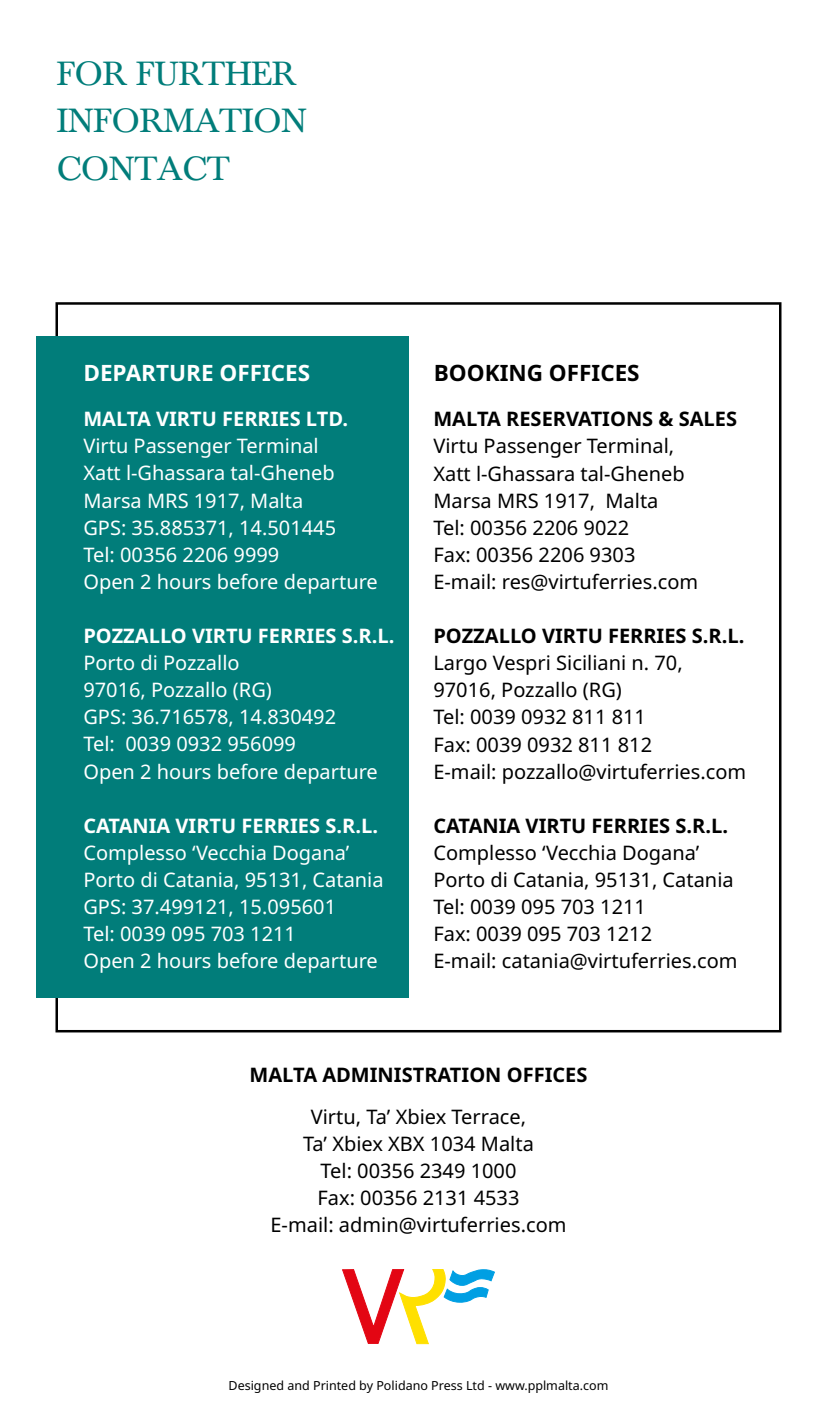
<style>
.page{position:relative;width:837px;height:1418px;background:#fff}
.page>*{position:absolute;margin:0;border:0;box-sizing:border-box;transform-origin:0 0}
.t1{font:35px/47.5px "Baskerville";color:#017d7a}
.t2{font:700 22.5px "Noto Sans";color:#fff}
.t3{font:700 22.5px "Noto Sans";color:#000}
.t4{font:20px/27px "Noto Sans";color:#000}
.t5{font:20px/27px "Noto Sans";color:#fff}
.t6{font:700 20px "Noto Sans";color:#000}
.t7{font:700 20px "Noto Sans";color:#fff}
.t8{font:12.5px "Noto Sans";color:#000}
</style>
<div class="page">
<div style="left:37px;top:337px;width:372px;height:660px;background:#017d7a"></div>
<svg style="left:342px;top:1269px;width:153px;height:75px"></svg>
<h1 class="t1" style="left:57px;top:50px;width:252px">FOR FURTHER<br>INFORMATION<br>CONTACT</h1>
<p class="t2" style="left:83px;top:357px;width:228px">DEPARTURE OFFICES</p>
<p class="t7" style="left:83px;top:405px;width:266px">MALTA VIRTU FERRIES LTD.</p>
<p class="t5" style="left:83px;top:433px;width:296px">Virtu Passenger Terminal<br>Xatt l-Ghassara tal-Gheneb<br>Marsa MRS 1917, Malta<br>GPS: 35.885371, 14.501445<br>Tel: 00356 2206 9999<br>Open 2 hours before departure</p>
<p class="t7" style="left:83px;top:621px;width:312px">POZZALLO VIRTU FERRIES S.R.L.</p>
<p class="t5" style="left:83px;top:650px;width:296px">Porto di Pozzallo<br>97016, Pozzallo (RG)<br>GPS: 36.716578, 14.830492<br>Tel: 0039 0932 956099<br>Open 2 hours before departure</p>
<p class="t7" style="left:83px;top:811px;width:296px">CATANIA VIRTU FERRIES S.R.L.</p>
<p class="t5" style="left:83px;top:839px;width:302px">Complesso ‘Vecchia Dogana’<br>Porto di Catania, 95131, Catania<br>GPS: 37.499121, 15.095601<br>Tel: 0039 095 703 1211<br>Open 2 hours before departure</p>
<p class="t3" style="left:433px;top:357px;width:207px">BOOKING OFFICES</p>
<p class="t6" style="left:433px;top:405px;width:305px">MALTA RESERVATIONS &amp; SALES</p>
<p class="t4" style="left:433px;top:433px;width:266px">Virtu Passenger Terminal,<br>Xatt l-Ghassara tal-Gheneb<br>Marsa MRS 1917, Malta<br>Tel: 00356 2206 9022<br>Fax: 00356 2206 9303<br>E-mail: res@virtuferries.com</p>
<p class="t6" style="left:433px;top:621px;width:312px">POZZALLO VIRTU FERRIES S.R.L.</p>
<p class="t4" style="left:433px;top:650px;width:314px">Largo Vespri Siciliani n. 70,<br>97016, Pozzallo (RG)<br>Tel: 0039 0932 811 811<br>Fax: 0039 0932 811 812<br>E-mail: pozzallo@virtuferries.com</p>
<p class="t6" style="left:433px;top:811px;width:296px">CATANIA VIRTU FERRIES S.R.L.</p>
<p class="t4" style="left:433px;top:839px;width:305px">Complesso ‘Vecchia Dogana’<br>Porto di Catania, 95131, Catania<br>Tel: 0039 095 703 1211<br>Fax: 0039 095 703 1212<br>E-mail: catania@virtuferries.com</p>
<p class="t6" style="left:249px;top:1060px;width:339px">MALTA ADMINISTRATION OFFICES</p>
<p class="t4" style="left:270px;top:1103px;width:297px;text-align:center">Virtu, Ta’ Xbiex Terrace,<br>Ta’ Xbiex XBX 1034 Malta<br>Tel: 00356 2349 1000<br>Fax: 00356 2131 4533<br>E-mail: admin@virtuferries.com</p>
<p class="t8" style="left:228px;top:1376px;width:381px">Designed and Printed by Polidano Press Ltd - www.pplmalta.com</p>
</div>
